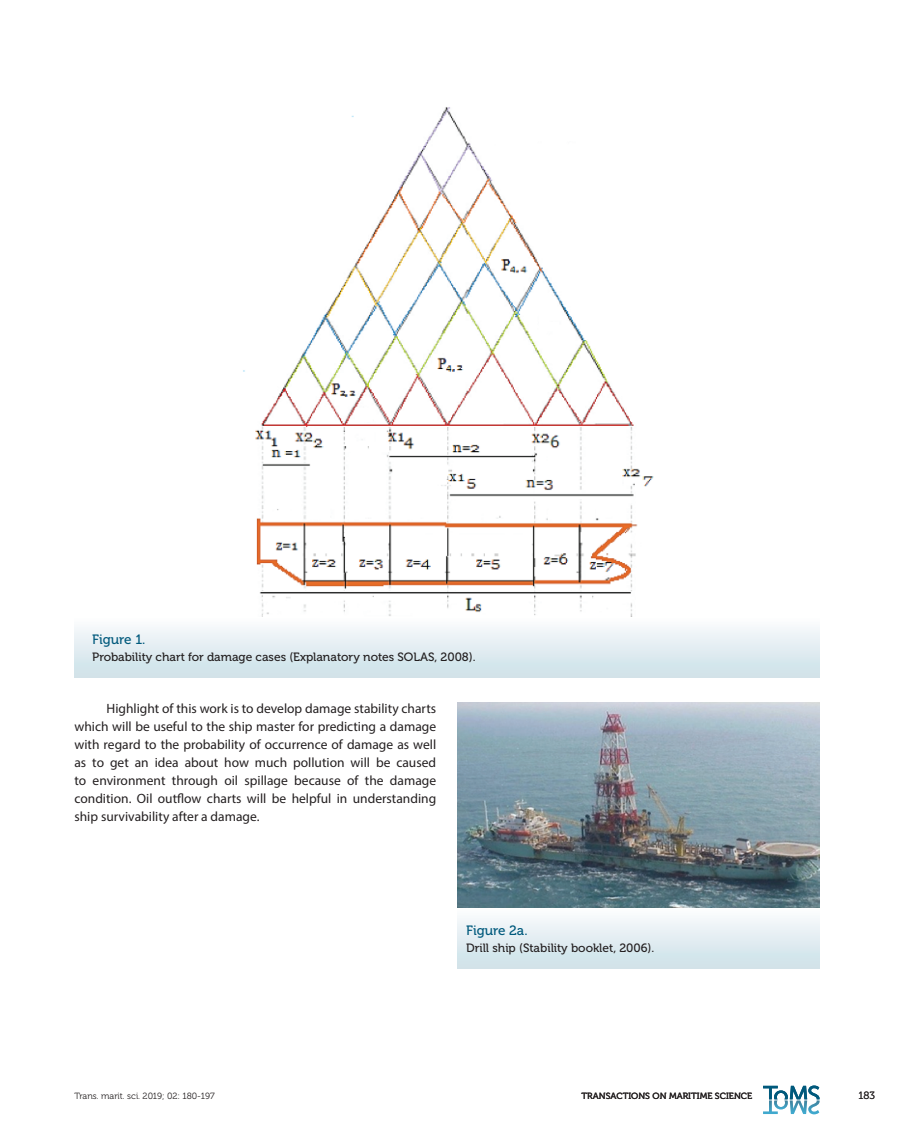
<style>
.page{position:relative;width:915px;height:1127px;background:#fff}
.page>*{position:absolute;margin:0;border:0;box-sizing:border-box;transform-origin:0 0}
.Body_text{font:13.5px/18px "Myriad Pro";color:#231f20;text-align:justify}
.Figure{font:13.5px "Museo 500";color:#00597c}
.Figure-2{font:12px "Museo 500";color:#231f20}
.t1{font:10.5px "Museo 300";color:#231f20}
.t2{font:9px "Museo 300";letter-spacing:-.005em;color:#231f20}
.t3{font:9px "Museo 500";color:#231f20}
</style>
<div class="page">
<svg style="left:763px;top:1085px;width:56px;height:29px"></svg>
<img style="left:243px;top:107px;width:411px;height:510px">
<div style="left:74px;top:617px;width:745px;height:61px;background:linear-gradient(to bottom,#fdfcfe,#cce0e8)"></div>
<div style="left:457px;top:907px;width:362px;height:62px;background:linear-gradient(to bottom,#fdfdfe,#cde1e8)"></div>
<img style="left:457px;top:702px;width:362px;height:205px">
<p class="Figure" style="left:92px;top:632px;width:55px">Figure 1.</p>
<p class="Figure-2" style="left:92px;top:650px;width:385px">Probability chart for damage cases (Explanatory notes SOLAS, 2008).</p>
<p class="Body_text" style="left:74px;top:699px;width:363px;text-indent:32px">Highlight of this work is to develop damage stability charts which will be useful to the ship master for predicting a damage with regard to the probability of occurrence of damage as well as to get an idea about how much pollution will be caused to environment through oil spillage because of the damage condition. Oil outflow charts will be helpful in understanding ship survivability after a damage.</p>
<p class="Figure" style="left:466px;top:923px;width:63px">Figure 2a.</p>
<p class="Figure-2" style="left:466px;top:941px;width:190px">Drill ship (Stability booklet, 2006).</p>
<p class="t2" style="left:74px;top:1091px;width:142px">Trans. marit. sci. 2019; 02: 180-197</p>
<p class="t3" style="left:581px;top:1091px;width:172px">TRANSACTIONS ON MARITIME SCIENCE</p>
<p class="t1" style="left:858px;top:1090px;width:18px">183</p>
</div>
